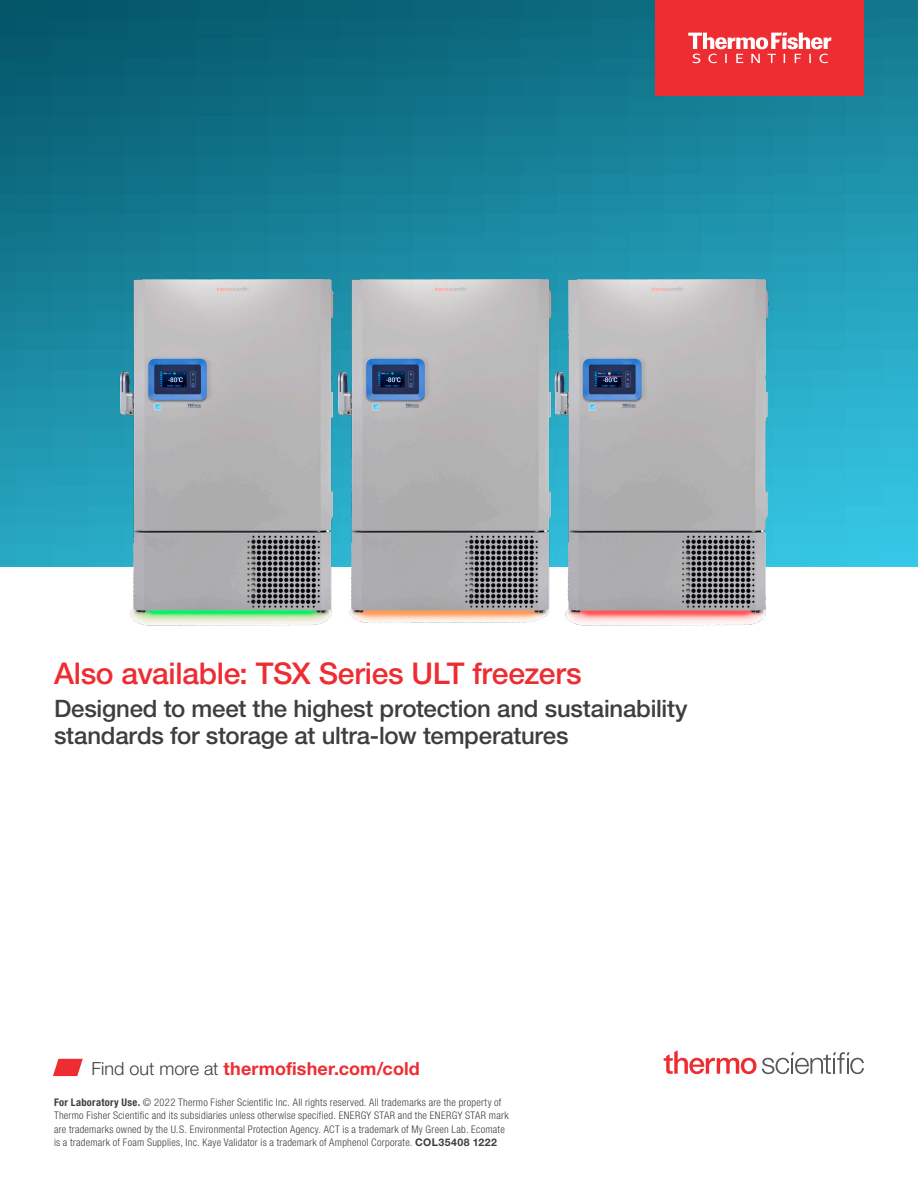
<style>
.page{position:relative;width:918px;height:1188px;background:#fff}
.page>*{position:absolute;margin:0;border:0;box-sizing:border-box;transform-origin:0 0}
.t1{font:500 30px "Helvetica Neue LTW1 G";letter-spacing:-.01em;color:#ee2d33}
.SH4{font:500 24px/27px "Helvetica Neue LTW1 G";letter-spacing:-.01em;color:#3e3e3f}
.CTA{font:700 18px "Helvetica Neue LTW1 G";letter-spacing:.01em;color:#ee2d33}
.Copyright___Tactic{font:300 condensed 10.5px/13.5px "Helvetica Neue LTW1 G";letter-spacing:.025em;color:#3e3e3f}
.s1{font-weight:300;color:#3e3e3f}
.s2{font-weight:700}
.s3{font-weight:700;font-stretch:normal}
</style>
<div class="page">
<img style="left:0;top:0;width:918px;height:567px">
<img style="left:113px;top:277px;width:662px;height:348px">
<svg style="left:53px;top:1059px;width:30px;height:17px"></svg>
<svg style="left:664px;top:1050px;width:200px;height:24px"></svg>
<div style="left:656px;top:0;width:208px;height:96px;background:#ee2d33"></div>
<svg style="left:688px;top:33px;width:143px;height:30px"></svg>
<h4 class="t1" style="left:54px;top:656px;width:529px">Also available: TSX Series ULT freezers</h4>
<p class="SH4" style="left:54px;top:695px;width:635px">Designed to meet the highest protection and sustainability standards for storage at ultra-low temperatures</p>
<p class="CTA" style="left:92px;top:1057px;width:330px"><span class="s1">Find out more at</span> thermofisher.com/cold</p>
<p class="Copyright___Tactic" style="left:54px;top:1095px;width:456px"><span class="s2">For Laboratory Use.</span> © 2022 Thermo Fisher Scientific Inc. All rights reserved. All trademarks are the property of Thermo Fisher Scientific and its subsidiaries unless otherwise specified. ENERGY STAR and the ENERGY STAR mark are trademarks owned by the U.S. Environmental Protection Agency. ACT is a trademark of My Green Lab. Ecomate is a trademark of Foam Supplies, Inc. Kaye Validator is a trademark of Amphenol Corporate. <span class="s3">COL35408 1222</span></p>
</div>
